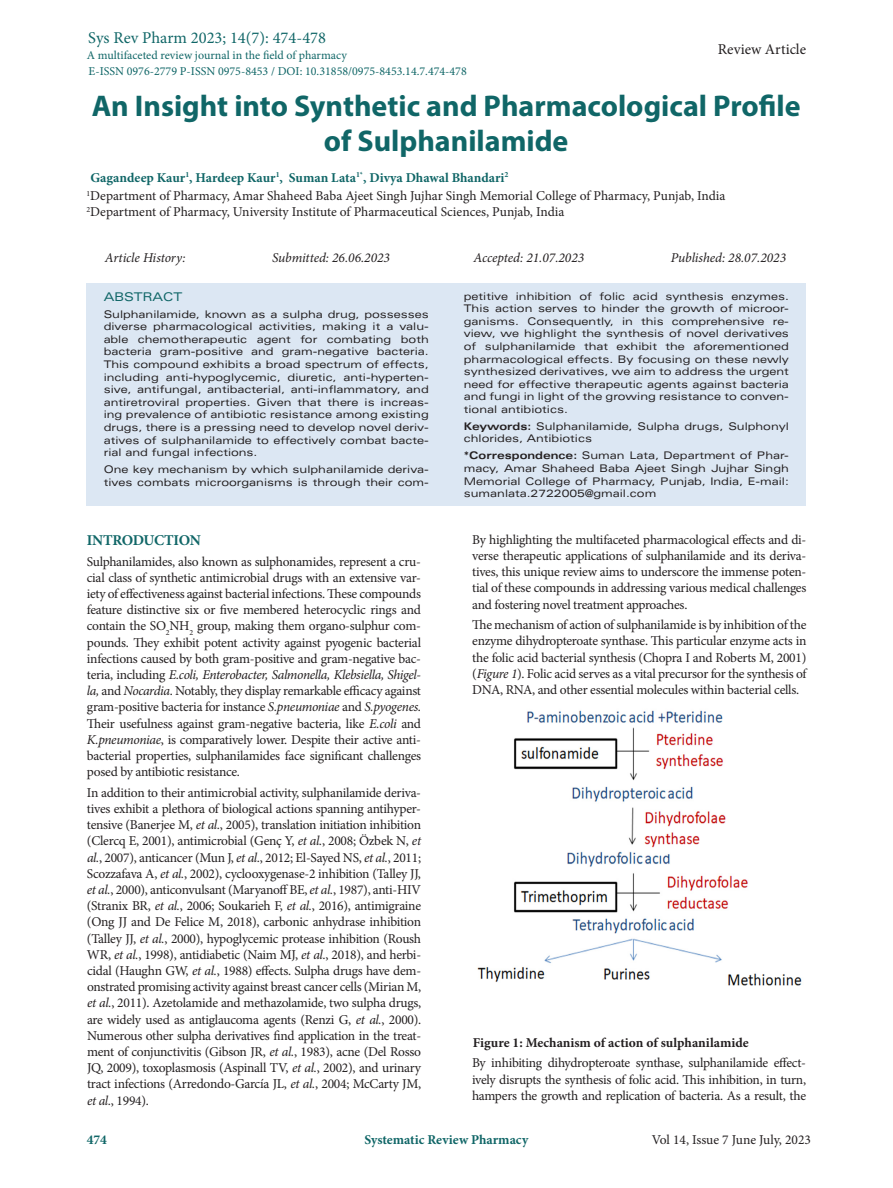
<style>
.page{position:relative;width:893px;height:1188px;background:#fff}
.page>*{position:absolute;margin:0;border:0;box-sizing:border-box;transform-origin:0 0}
.t1{font:700 30px/35.4px "Myriad Pro";color:#106667;text-align:center}
.t2{font:16.5px "Minion Pro";color:#106667}
.t3{font:15px "Minion Pro";letter-spacing:.005em;color:#231f20}
.t4{font:700 15px "Minion Pro";letter-spacing:-.02em;color:#106667}
.t5{font:13.5px/16.2px "Minion Pro";letter-spacing:-.015em;color:#231f20;text-align:justify}
.t6{font:700 13.5px "Minion Pro";color:#106667}
.t7{font:italic 13.5px "Minion Pro";letter-spacing:-.005em;color:#231f20}
.t8{font:700 13.5px "Minion Pro";color:#231f20}
.t9{font:12px "Minion Pro";color:#106667}
.t10{font:expanded 12px "Univers LT Std";color:#106667}
.t11{font:expanded 10.5px/12.6px "Univers LT Std";color:#231f20;text-align:justify}
.s1{font-style:italic}
.s2{font-weight:700}
</style>
<div class="page">
<img style="left:477px;top:710px;width:325px;height:276px">
<div style="left:87px;top:284px;width:719px;height:222px;background:#dce7f3"></div>
<p class="t2" style="left:88px;top:27px;width:239px">Sys Rev Pharm 2023; 14(7): 474-478</p>
<p class="t9" style="left:87px;top:47px;width:262px">A multifaceted review journal in the field of pharmacy</p>
<p class="t9" style="left:89px;top:63px;width:380px">E-ISSN 0976-2779 P-ISSN 0975-8453 / DOI: 10.31858/0975-8453.14.7.474-478</p>
<p class="t3" style="left:718px;top:39px;width:90px">Review Article</p>
<h1 class="t1" style="left:92px;top:87px;width:710px">An Insight into Synthetic and Pharmacological Profile of Sulphanilamide</h1>
<p class="t5" style="left:86px;top:188px;width:641px"><sup>1</sup>Department of Pharmacy, Amar Shaheed Baba Ajeet Singh Jujhar Singh Memorial College of Pharmacy, Punjab, India<br><sup>2</sup>Department of Pharmacy, University Institute of Pharmaceutical Sciences, Punjab, India</p>
<p class="t6" style="left:90px;top:168px;width:420px">Gagandeep Kaur<sup>1</sup>, Hardeep Kaur<sup>1</sup>, Suman Lata<sup>1*</sup>, Divya Dhawal Bhandari<sup>2</sup></p>
<p class="t7" style="left:105px;top:249px;width:82px">Article History:</p>
<p class="t7" style="left:272px;top:249px;width:119px">Submitted: 26.06.2023</p>
<p class="t7" style="left:474px;top:249px;width:112px">Accepted: 21.07.2023</p>
<p class="t7" style="left:671px;top:249px;width:117px">Published: 28.07.2023</p>
<p class="t10" style="left:104px;top:289px;width:80px">ABSTRACT</p>
<p class="t11" style="left:104px;top:307px;width:327px">Sulphanilamide, known as a sulpha drug, possesses diverse pharmacological activities, making it a valu&shy;able chemotherapeutic agent for combating both bacteria gram-positive and gram-negative bacteria.<br>This compound exhibits a broad spectrum of effects, including anti-hypoglycemic, diuretic, anti-hyperten&shy;sive, antifungal, antibacterial, anti-inflammatory, and antiretroviral properties. Given that there is increas&shy;ing prevalence of antibiotic resistance among existing drugs, there is a pressing need to develop novel deriv&shy;atives of sulphanilamide to effectively combat bacte&shy;rial and fungal infections.</p>
<p class="t11" style="left:104px;top:463px;width:327px">One key mechanism by which sulphanilamide deriva&shy;tives combats microorganisms is through their com-</p>
<p class="t4" style="left:87px;top:530px;width:115px">INTRODUCTION</p>
<p class="t5" style="left:87px;top:553px;width:336px">Sulphanilamides, also known as sulphonamides, represent a cru&shy;cial class of synthetic antimicrobial drugs with an extensive var&shy;iety of effectiveness against bacterial infections. These compounds feature distinctive six or five membered heterocyclic rings and contain the SO<sub>2</sub>NH<sub>2</sub> group, making them organo-sulphur com&shy;pounds. They exhibit potent activity against pyogenic bacterial infections caused by both gram-positive and gram-negative bac&shy;teria, including <span class="s1">E.coli, Enterobacter, Salmonella, Klebsiella, Shigel&shy;la,</span> and <span class="s1">Nocardia</span>. Notably, they display remarkable efficacy against gram-positive bacteria for instance <span class="s1">S.pneumoniae</span> and <span class="s1">S.pyogenes</span>.<br>Their usefulness against gram-negative bacteria, like <span class="s1">E.coli</span> and <span class="s1">K.pneumoniae</span>, is comparatively lower. Despite their active anti&shy;bacterial properties, sulphanilamides face significant challenges posed by antibiotic resistance.</p>
<p class="t5" style="left:87px;top:784px;width:336px">In addition to their antimicrobial activity, sulphanilamide deriva&shy;tives exhibit a plethora of biological actions spanning antihyper&shy;tensive (Banerjee M, <span class="s1">et al.</span>, 2005), translation initiation inhibition (Clercq E, 2001), antimicrobial (Genç Y, <span class="s1">et al.</span>, 2008; Özbek N, <span class="s1">et al.</span>, 2007), anticancer (Mun J, <span class="s1">et al.</span>, 2012; El-Sayed NS, <span class="s1">et al.</span>, 2011; Scozzafava A, <span class="s1">et al.</span>, 2002), cyclooxygenase-2 inhibition (Talley JJ, <span class="s1">et al.</span>, 2000), anticonvulsant (Maryanoff BE, <span class="s1">et al.</span>, 1987), anti-HIV (Stranix BR, <span class="s1">et al.</span>, 2006; Soukarieh F, <span class="s1">et al.</span>, 2016), antimigraine (Ong JJ and De Felice M, 2018), carbonic anhydrase inhibition (Talley JJ, <span class="s1">et al.</span>, 2000), hypoglycemic protease inhibition (Roush WR, <span class="s1">et al.</span>, 1998), antidiabetic (Naim MJ, <span class="s1">et al.</span>, 2018), and herbi&shy;cidal (Haughn GW, <span class="s1">et al.</span>, 1988) effects. Sulpha drugs have dem&shy;onstrated promising activity against breast cancer cells (Mirian M, <span class="s1">et al.</span>, 2011). Azetolamide and methazolamide, two sulpha drugs, are widely used as antiglaucoma agents (Renzi G, <span class="s1">et al.</span>, 2000).<br>Numerous other sulpha derivatives find application in the treat&shy;ment of conjunctivitis (Gibson JR, <span class="s1">et al.</span>, 1983), acne (Del Rosso JQ, 2009), toxoplasmosis (Aspinall TV, <span class="s1">et al.</span>, 2002), and urinary tract infections (Arredondo-García JL, <span class="s1">et al.</span>, 2004; McCarty JM, <span class="s1">et al.</span>, 1994).</p>
<p class="t11" style="left:464px;top:289px;width:327px">petitive inhibition of folic acid synthesis enzymes.<br>This action serves to hinder the growth of microor&shy;ganisms. Consequently, in this comprehensive re&shy;view, we highlight the synthesis of novel derivatives of sulphanilamide that exhibit the aforementioned pharmacological effects. By focusing on these newly synthesized derivatives, we aim to address the urgent need for effective therapeutic agents against bacteria and fungi in light of the growing resistance to conven&shy;tional antibiotics.</p>
<p class="t11" style="left:464px;top:420px;width:327px"><span class="s2">Keywords:</span> Sulphanilamide, Sulpha drugs, Sulphonyl chlorides, Antibiotics</p>
<p class="t11" style="left:464px;top:449px;width:327px"><span class="s2">*Correspondence:</span> Suman Lata, Department of Phar&shy;macy, Amar Shaheed Baba Ajeet Singh Jujhar Singh Memorial College of Pharmacy, Punjab, India, E-mail: sumanlata.2722005@gmail.com</p>
<p class="t5" style="left:472px;top:532px;width:336px">By highlighting the multifaceted pharmacological effects and di&shy;verse therapeutic applications of sulphanilamide and its deriva&shy;tives, this unique review aims to underscore the immense poten&shy;tial of these compounds in addressing various medical challenges and fostering novel treatment approaches.</p>
<p class="t5" style="left:472px;top:617px;width:336px">The mechanism of action of sulphanilamide is by inhibition of the enzyme dihydropteroate synthase. This particular enzyme acts in the folic acid bacterial synthesis (Chopra I and Roberts M, 2001) (<span class="s1">Figure 1</span>). Folic acid serves as a vital precursor for the synthesis of DNA, RNA, and other essential molecules within bacterial cells.</p>
<p class="t8" style="left:473px;top:1033px;width:277px">Figure 1: Mechanism of action of sulphanilamide</p>
<p class="t5" style="left:472px;top:1055px;width:336px">By inhibiting dihydropteroate synthase, sulphanilamide effect&shy;ively disrupts the synthesis of folic acid. This inhibition, in turn, hampers the growth and replication of bacteria. As a result, the</p>
<p class="t6" style="left:87px;top:1130px;width:22px">474</p>
<p class="t6" style="left:365px;top:1130px;width:165px">Systematic Review Pharmacy</p>
<p class="t5" style="left:652px;top:1132px;width:161px">Vol 14, Issue 7 June July, 2023</p>
</div>
